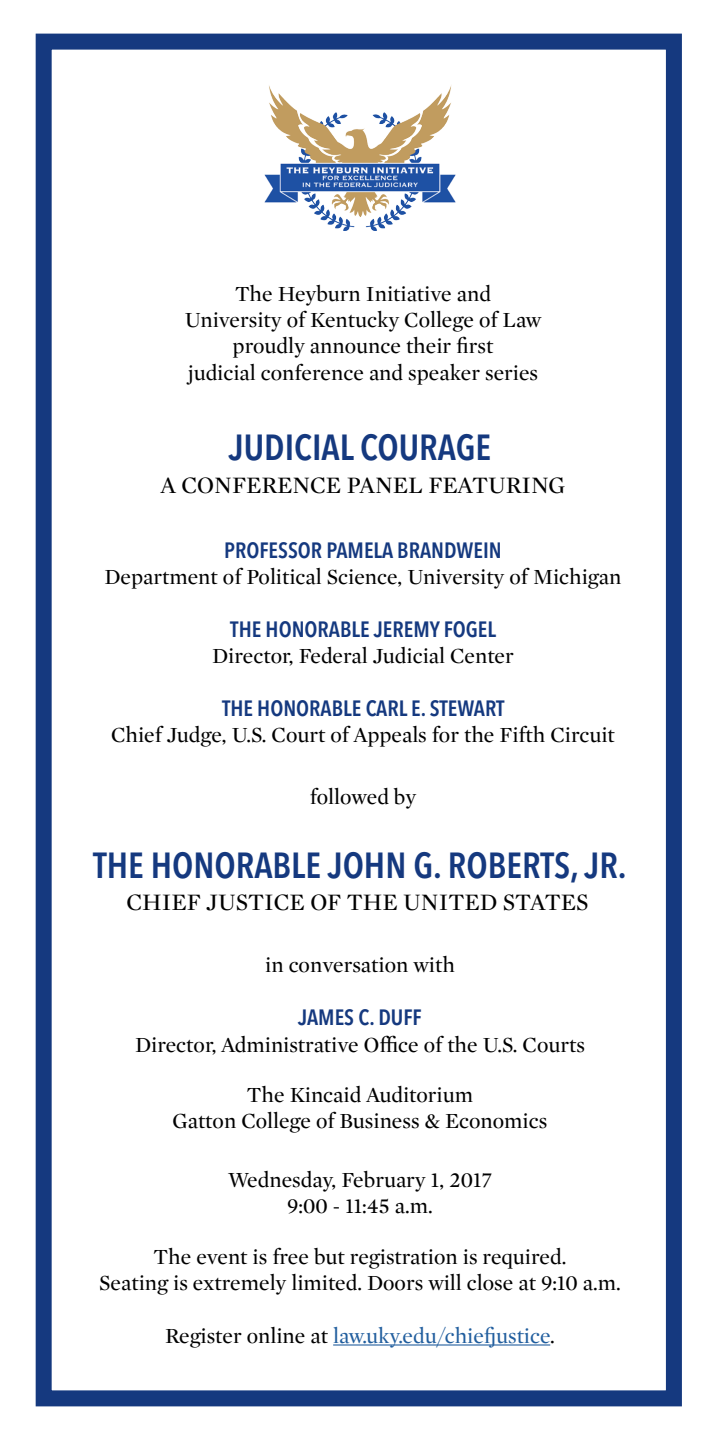
<style>
.page{position:relative;width:720px;height:1440px;background:#fff}
.page>*{position:absolute;margin:0;border:0;box-sizing:border-box;transform-origin:0 0}
.t1{font:600 condensed 36px "Avenir Next LT Pro";color:#15397f}
.t2{font:24px "Mercury Display";color:#000}
.t3{font:22px/26.4px "Mercury Display";color:#000;text-align:center}
.t4{font:600 condensed 22px "Avenir Next LT Pro";color:#15397f}
.t5{font:22px "Mercury Display";color:#215e9e}
.s1{color:#000}
</style>
<div class="page">
<div style="left:36px;top:34px;width:646px;height:1372px;background:#fff;border:16px solid #15397f"></div>
<hr style="left:333px;top:1344px;width:217px;height:2px;background:#215e9e">
<img style="left:264px;top:85px;width:192px;height:146px">
<p class="t3" style="left:185px;top:279px;width:358px">The Heyburn Initiative and University of Kentucky College of Law proudly announce their first<br>judicial conference and speaker series</p>
<h1 class="t1" style="left:229px;top:426px;width:264px">JUDICIAL COURAGE</h1>
<p class="t2" style="left:161px;top:468px;width:406px">A CONFERENCE PANEL FEATURING</p>
<p class="t4" style="left:224px;top:536px;width:279px">PROFESSOR PAMELA BRANDWEIN</p>
<p class="t3" style="left:105px;top:563px;width:518px">Department of Political Science, University of Michigan</p>
<p class="t4" style="left:230px;top:616px;width:267px">THE HONORABLE JEREMY FOGEL</p>
<p class="t3" style="left:212px;top:642px;width:303px">Director, Federal Judicial Center</p>
<p class="t4" style="left:222px;top:695px;width:284px">THE HONORABLE CARL E. STEWART</p>
<p class="t3" style="left:111px;top:721px;width:505px">Chief Judge, U.S. Court of Appeals for the Fifth Circuit</p>
<p class="t3" style="left:310px;top:782px;width:108px">followed by</p>
<h1 class="t1" style="left:93px;top:844px;width:535px">THE HONORABLE JOHN G. ROBERTS, JR.</h1>
<p class="t2" style="left:127px;top:886px;width:464px">CHIEF JUSTICE OF THE UNITED STATES</p>
<p class="t3" style="left:265px;top:951px;width:191px">in conversation with</p>
<p class="t4" style="left:298px;top:1004px;width:125px">JAMES C. DUFF</p>
<p class="t3" style="left:135px;top:1030px;width:451px">Director, Administrative Office of the U.S. Courts</p>
<p class="t3" style="left:173px;top:1081px;width:376px">The Kincaid Auditorium<br>Gatton College of Business &amp; Economics</p>
<p class="t3" style="left:228px;top:1166px;width:265px">Wednesday, February 1, 2017<br>9:00 - 11:45 a.m.</p>
<p class="t3" style="left:99px;top:1242px;width:523px">The event is free but registration is required.<br>Seating is extremely limited. Doors will close at 9:10 a.m.</p>
<p class="t5" style="left:165px;top:1320px;width:391px"><span class="s1">Register online at</span> law.uky.edu/chiefjustice<span class="s1">.</span></p>
</div>
